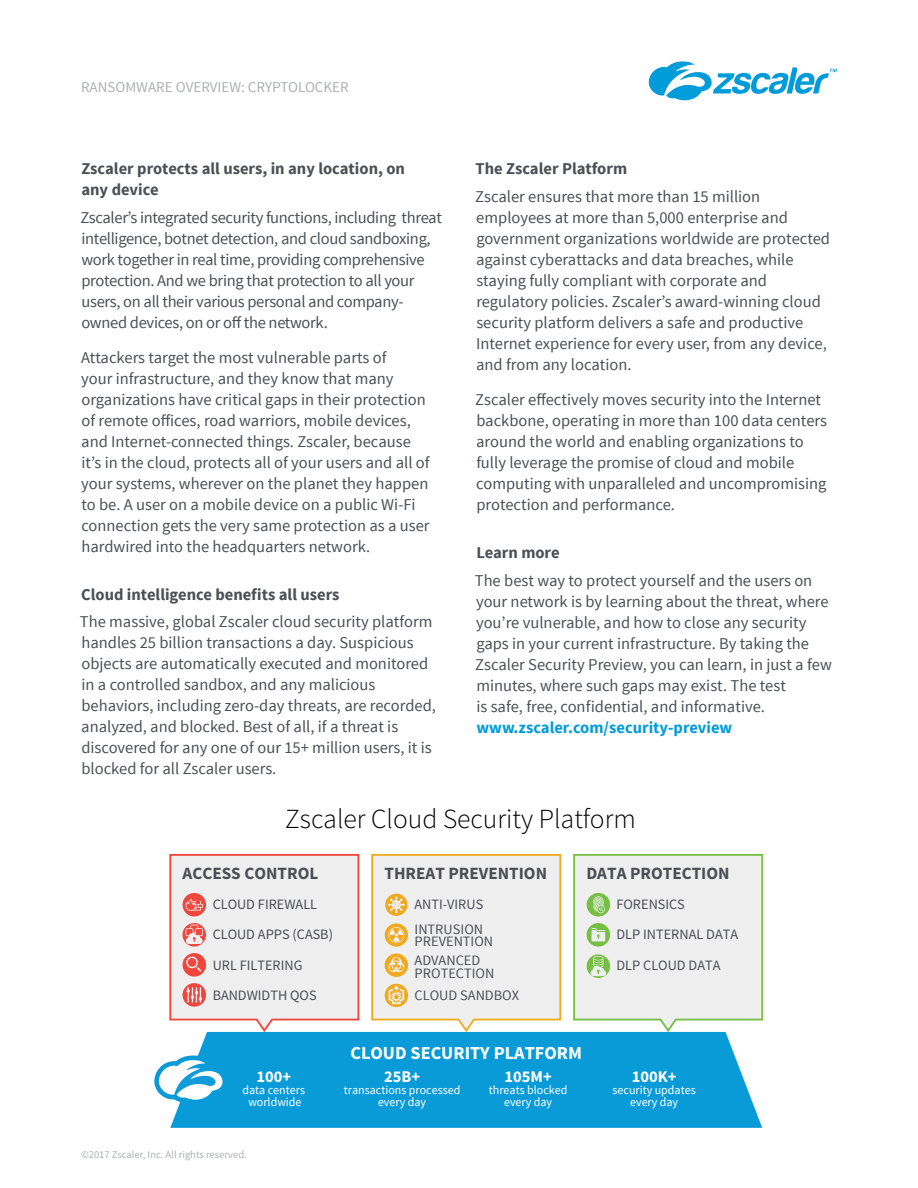
<style>
.page{position:relative;width:918px;height:1188px;background:#fff}
.page>*{position:absolute;margin:0;border:0;box-sizing:border-box;transform-origin:0 0}
.t1{font:300 27.6px "Source Sans Pro";color:#000}
.t2{font:700 18.3px "Source Sans Pro";color:#fff}
.t3{font:700 17.25px "Source Sans Pro";color:#4d4f55}
.t4{font:16.5px/21px "Source Sans Pro";color:#4c4f54}
.t5{font:16.5px/21px "Source Sans Pro";letter-spacing:-.02em;color:#4c4f54}
.t6{font:700 16.5px/21px "Source Sans Pro";color:#4c4f54}
.t7{font:700 16.5px "Source Sans Pro";color:#009cda}
.t8{font:700 16.35px "Source Sans Pro";color:#fff}
.t9{font:15px "Source Sans Pro";color:#aeb0b0}
.t10{font:14.4px/30.2px "Source Sans Pro";color:#4d4f55}
.t11{font:12.15px/12.1px "Source Sans Pro";color:#fff;text-align:center}
.t12{font:10.5px "Source Sans Pro";color:#aeb0b0}
</style>
<div class="page">
<svg style="left:648px;top:62px;width:189px;height:38px"></svg>
<div style="left:170px;top:1032px;width:592px;height:96px;background:#089bd8"></div>
<svg style="left:169px;top:854px;width:191px;height:180px"></svg>
<svg style="left:572px;top:854px;width:192px;height:180px"></svg>
<svg style="left:370px;top:854px;width:192px;height:180px"></svg>
<svg style="left:154px;top:1051px;width:75px;height:58px"></svg>
<p class="t9" style="left:81px;top:77px;width:269px">RANSOMWARE OVERVIEW: CRYPTOLOCKER</p>
<p class="t6" style="left:81px;top:159px;width:325px">Zscaler protects all users, in any location, on any device</p>
<p class="t5" style="left:80px;top:207px;width:363px">Zscaler’s integrated security functions, including threat intelligence, botnet detection, and cloud sandboxing, work together in real time, providing comprehensive protection. And we bring that protection to all your users, on all their various personal and company&shy;owned devices, on or off the network.</p>
<p class="t4" style="left:81px;top:347px;width:350px">Attackers target the most vulnerable parts of<br>your infrastructure, and they know that many organizations have critical gaps in their protection of remote offices, road warriors, mobile devices, and Internet-connected things. Zscaler, because it’s in the cloud, protects all of your users and all of your systems, wherever on the planet they happen to be. A user on a mobile device on a public Wi-Fi connection gets the very same protection as a user hardwired into the headquarters network.</p>
<p class="t6" style="left:81px;top:584px;width:260px">Cloud intelligence benefits all users</p>
<p class="t4" style="left:80px;top:612px;width:357px">The massive, global Zscaler cloud security platform handles 25 billion transactions a day. Suspicious objects are automatically executed and monitored in a controlled sandbox, and any malicious behaviors, including zero-day threats, are recorded, analyzed, and blocked. Best of all, if a threat is discovered for any one of our 15+ million users, it is blocked for all Zscaler users.</p>
<p class="t6" style="left:476px;top:159px;width:153px">The Zscaler Platform</p>
<p class="t4" style="left:475px;top:187px;width:356px">Zscaler ensures that more than 15 million employees at more than 5,000 enterprise and government organizations worldwide are protected against cyberattacks and data breaches, while staying fully compliant with corporate and regulatory policies. Zscaler’s award-winning cloud security platform delivers a safe and productive Internet experience for every user, from any device, and from any location.</p>
<p class="t4" style="left:475px;top:389px;width:353px">Zscaler effectively moves security into the Internet backbone, operating in more than 100 data centers around the world and enabling organizations to fully leverage the promise of cloud and mobile computing with unparalleled and uncompromising protection and performance.</p>
<p class="t6" style="left:476px;top:542px;width:85px">Learn more</p>
<p class="t4" style="left:475px;top:570px;width:359px">The best way to protect yourself and the users on your network is by learning about the threat, where you’re vulnerable, and how to close any security gaps in your current infrastructure. By taking the Zscaler Security Preview, you can learn, in just a few minutes, where such gaps may exist. The test<br>is safe, free, confidential, and informative.</p>
<p class="t7" style="left:476px;top:716px;width:257px">www.zscaler.com/security-preview</p>
<h1 class="t1" style="left:285px;top:802px;width:352px">Zscaler Cloud Security Platform</h1>
<p class="t3" style="left:183px;top:862px;width:137px">ACCESS CONTROL</p>
<p class="t10" style="left:213px;top:890px;width:122px">CLOUD FIREWALL<br>CLOUD APPS (CASB)<br>URL FILTERING<br>BANDWIDTH QOS</p>
<p class="t3" style="left:384px;top:862px;width:164px">THREAT PREVENTION</p>
<p class="t10" style="left:415px;top:893px;width:70px;line-height:24.3px">ANTI-VIRUS<br>INTRUSION</p>
<p class="t10" style="left:415px;top:927px;width:80px">PREVENTION</p>
<p class="t10" style="left:415px;top:954px;width:81px;line-height:12.6px">ADVANCED<br>PROTECTION</p>
<p class="t10" style="left:415px;top:980px;width:106px">CLOUD SANDBOX</p>
<p class="t3" style="left:586px;top:862px;width:145px">DATA PROTECTION</p>
<p class="t10" style="left:617px;top:890px;width:123px">FORENSICS<br>DLP INTERNAL DATA<br>DLP CLOUD DATA</p>
<p class="t8" style="left:256px;top:1066px;width:36px">100+</p>
<p class="t11" style="left:242px;top:1084px;width:64px">data centers worldwide</p>
<p class="t12" style="left:81px;top:1148px;width:167px">©2017 Zscaler, Inc. All rights reserved.</p>
<p class="t2" style="left:350px;top:1041px;width:233px">CLOUD SECURITY PLATFORM</p>
<p class="t8" style="left:384px;top:1066px;width:37px">25B+</p>
<p class="t11" style="left:344px;top:1084px;width:118px">transactions processed every day</p>
<p class="t8" style="left:505px;top:1066px;width:49px">105M+</p>
<p class="t11" style="left:489px;top:1084px;width:80px">threats blocked every day</p>
<p class="t8" style="left:632px;top:1066px;width:46px">100K+</p>
<p class="t11" style="left:613px;top:1084px;width:85px">security updates every day</p>
</div>
